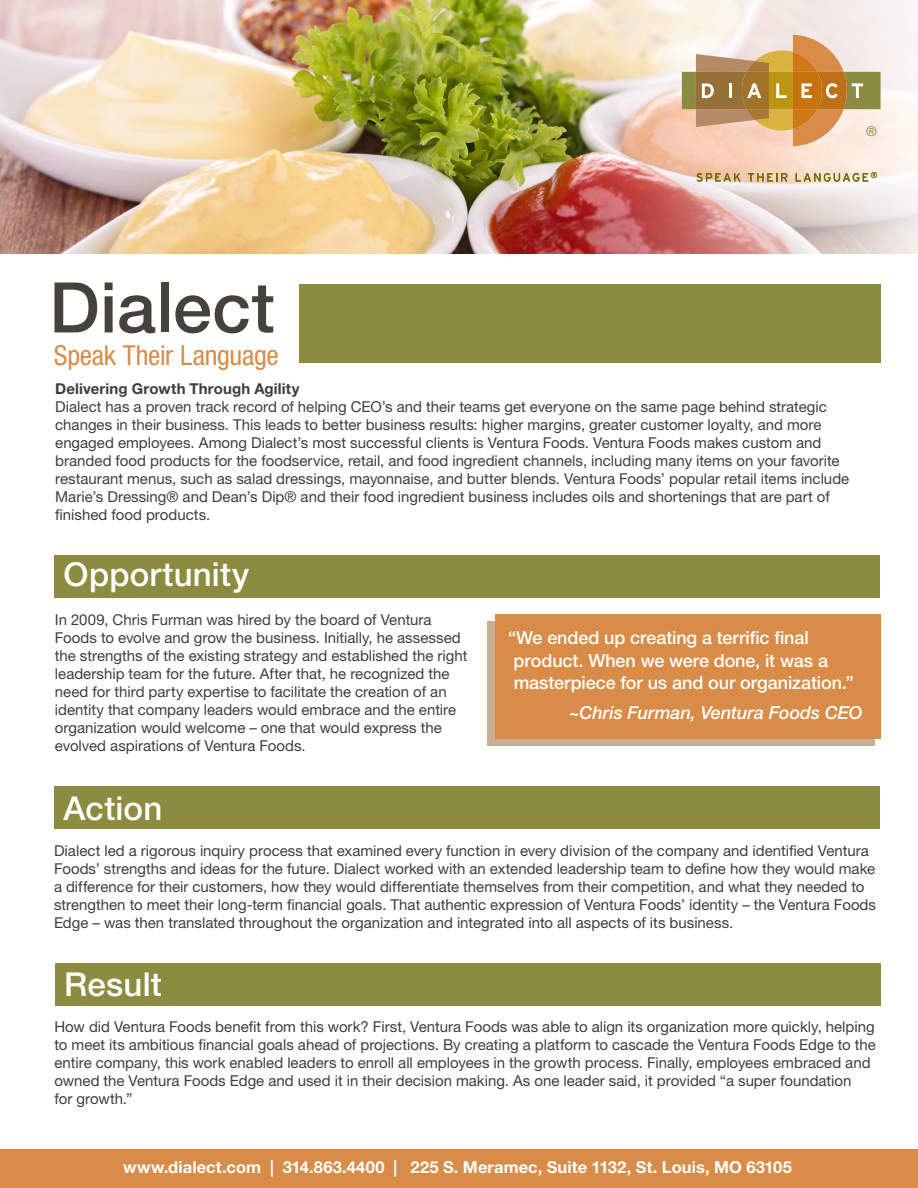
<style>
.page{position:relative;width:918px;height:1188px;background:#fff}
.page>*{position:absolute;margin:0;border:0;box-sizing:border-box;transform-origin:0 0}
.t1{font:500 69.9px "Helvetica Neue LT Std";letter-spacing:.005em;color:#45423b}
.t2{font:500 33px "Helvetica Neue LT Std";letter-spacing:.005em;color:#fff}
.t3{font:condensed 27.6px "Helvetica Neue LT Std";letter-spacing:-.01em;color:#d98c47}
.t4{font:500 18px/22.5px "Helvetica Neue LT Std";letter-spacing:-.005em;color:#fff}
.t5{font:italic 500 18px "Helvetica Neue LT Std";letter-spacing:-.005em;color:#fff}
.t6{font:700 16.5px "Helvetica Neue LT Std";letter-spacing:.005em;color:#fff}
.t7{font:15px/18px "Helvetica Neue LT Std";color:#3e3e3f}
.t8{font:700 15px "Helvetica Neue LT Std";letter-spacing:.01em;color:#3e3e3f}
.t9{font:13.5px "Helvetica Neue LT Std";color:#8c8c40}
</style>
<div class="page">
<div style="left:488px;top:621px;width:387px;height:125px;background:linear-gradient(to right,#c9ae94,#c9ae94)"></div>
<img style="left:1px;top:1px;width:567px;height:253px">
<div style="left:495px;top:614px;width:386px;height:124px;background:#d98c47"></div>
<svg style="left:568px;top:0;width:350px;height:254px"></svg>
<div style="left:0;top:1149px;width:918px;height:39px;background:#d98c47"></div>
<svg style="left:697px;top:173px;width:44px;height:9px"></svg>
<svg style="left:748px;top:173px;width:39px;height:9px"></svg>
<svg style="left:796px;top:172px;width:81px;height:10px"></svg>
<svg style="left:682px;top:35px;width:199px;height:111px;background:#d2ae7d"></svg>
<div style="left:299px;top:284px;width:582px;height:79px;background:#8c8c40"></div>
<div style="left:55px;top:555px;width:825px;height:43px;background:#8c8c40"></div>
<div style="left:55px;top:786px;width:825px;height:43px;background:#8c8c40"></div>
<div style="left:55px;top:964px;width:826px;height:42px;background:#8c8c40"></div>
<p class="t9" style="left:866px;top:123px;width:12px">®</p>
<p class="t1" style="left:49px;top:266px;width:227px">Dialect</p>
<p class="t3" style="left:54px;top:339px;width:227px">Speak Their Language</p>
<p class="t8" style="left:55px;top:379px;width:246px">Delivering Growth Through Agility</p>
<p class="t7" style="left:55px;top:397px;width:796px">Dialect has a proven track record of helping CEO’s and their teams get everyone on the same page behind strategic changes in their business. This leads to better business results: higher margins, greater customer loyalty, and more engaged employees. Among Dialect’s most successful clients is Ventura Foods. Ventura Foods makes custom and branded food products for the foodservice, retail, and food ingredient channels, including many items on your favorite restaurant menus, such as salad dressings, mayonnaise, and butter blends. Ventura Foods’ popular retail items include Marie’s Dressing® and Dean’s Dip® and their food ingredient business includes oils and shortenings that are part of finished food products.</p>
<p class="t2" style="left:64px;top:555px;width:187px">Opportunity</p>
<p class="t7" style="left:55px;top:610px;width:414px">In 2009, Chris Furman was hired by the board of Ventura Foods to evolve and grow the business. Initially, he assessed the strengths of the existing strategy and established the right leadership team for the future. After that, he recognized the need for third party expertise to facilitate the creation of an identity that company leaders would embrace and the entire organization would welcome – one that would express the evolved aspirations of Ventura Foods.</p>
<p class="t2" style="left:64px;top:789px;width:100px">Action</p>
<p class="t4" style="left:514px;top:626px;width:342px;text-indent:-6px">“We ended up creating a terrific final product. When we were done, it was a masterpiece for us and our organization.”</p>
<p class="t5" style="left:569px;top:702px;width:295px">~Chris Furman, Ventura Foods CEO</p>
<p class="t7" style="left:54px;top:841px;width:824px">Dialect led a rigorous inquiry process that examined every function in every division of the company and identified Ventura Foods’ strengths and ideas for the future. Dialect worked with an extended leadership team to define how they would make a difference for their customers, how they would differentiate themselves from their competition, and what they needed to strengthen to meet their long-term financial goals. That authentic expression of Ventura Foods’ identity – the Ventura Foods Edge – was then translated throughout the organization and integrated into all aspects of its business.</p>
<p class="t2" style="left:64px;top:965px;width:99px">Result</p>
<p class="t7" style="left:54px;top:1018px;width:823px">How did Ventura Foods benefit from this work? First, Ventura Foods was able to align its organization more quickly, helping to meet its ambitious financial goals ahead of projections. By creating a platform to cascade the Ventura Foods Edge to the entire company, this work enabled leaders to enroll all employees in the growth process. Finally, employees embraced and owned the Ventura Foods Edge and used it in their decision making. As one leader said, it provided “a super foundation</p>
<p class="t7" style="left:54px;top:1090px;width:80px">for growth.”</p>
<p class="t6" style="left:123px;top:1157px;width:670px">www.dialect.com | 314.863.4400 | 225 S. Meramec, Suite 1132, St. Louis, MO 63105</p>
</div>
